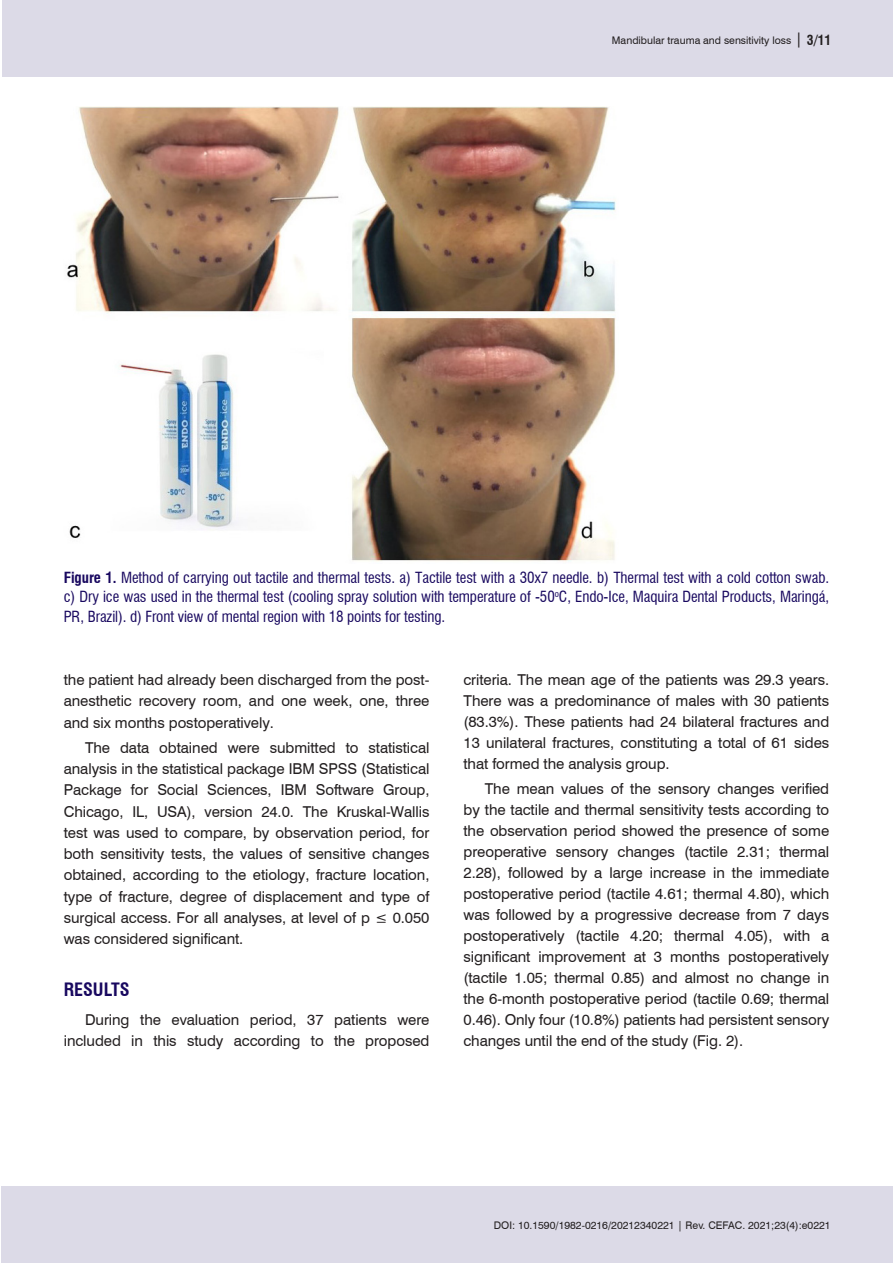
<style>
.page{position:relative;width:893px;height:1263px;background:#fff}
.page>*{position:absolute;margin:0;border:0;box-sizing:border-box;transform-origin:0 0}
.Nivel_1{font:700 condensed 18px "Swiss 721 BT";color:#18085f}
.Corpo_do_texto_INGL{font:15px/21px "Swiss 721 BT";letter-spacing:-.005em;color:#231f20;text-align:justify}
.Titulo_tabelas_e_gr{font:condensed 15px/19.5px "Swiss 721 BT";letter-spacing:-.005em;color:#18085f;text-align:justify}
.t1{font:10.5px "Swiss 721 BT";color:#231f20}
.s1{font-size:15px}
.s2{font-weight:700;font-stretch:condensed;font-size:13.5px}
.s3{font-weight:700}
</style>
<div class="page">
<div style="left:1px;top:1186px;width:892px;height:77px;background:#dcdae7"></div>
<div style="left:2px;top:0;width:891px;height:77px;background:#dcdae7"></div>
<img style="left:67px;top:106px;width:549px;height:456px">
<p class="t1" style="left:612px;top:34px;width:221px">Mandibular trauma and sensitivity loss <span class="s1">|</span> <span class="s2">3/11</span></p>
<p class="Titulo_tabelas_e_gr" style="left:64px;top:567px;width:767px"><span class="s3">Figure 1.</span> Method of carrying out tactile and thermal tests. a) Tactile test with a 30x7 needle. b) Thermal test with a cold cotton swab. c) Dry ice was used in the thermal test (cooling spray solution with temperature of -50<sup>o</sup>C, Endo-Ice, Maquira Dental Products, Maringá, PR, Brazil). d) Front view of mental region with 18 points for testing.</p>
<p class="Corpo_do_texto_INGL" style="left:64px;top:669px;width:367px">the patient had already been discharged from the post&shy;anesthetic recovery room, and one week, one, three and six months postoperatively.</p>
<p class="Corpo_do_texto_INGL" style="left:64px;top:737px;width:367px;text-indent:21px">The data obtained were submitted to statistical analysis in the statistical package IBM SPSS (Statistical Package for Social Sciences, IBM Software Group, Chicago, IL, USA), version 24.0. The Kruskal-Wallis test was used to compare, by observation period, for both sensitivity tests, the values of sensitive changes obtained, according to the etiology, fracture location, type of fracture, degree of displacement and type of surgical access. For all analyses, at level of p ≤ 0.050 was considered significant.</p>
<p class="Nivel_1" style="left:64px;top:978px;width:67px">RESULTS</p>
<p class="Corpo_do_texto_INGL" style="left:64px;top:1009px;width:367px;text-align:right">During the evaluation period, 37 patients were included in this study according to the proposed</p>
<p class="Corpo_do_texto_INGL" style="left:463px;top:669px;width:367px">criteria. The mean age of the patients was 29.3 years.<br>There was a predominance of males with 30 patients (83.3%). These patients had 24 bilateral fractures and 13 unilateral fractures, constituting a total of 61 sides that formed the analysis group.</p>
<p class="Corpo_do_texto_INGL" style="left:463px;top:778px;width:367px;text-indent:21px">The mean values of the sensory changes verified by the tactile and thermal sensitivity tests according to the observation period showed the presence of some preoperative sensory changes (tactile 2.31; thermal 2.28), followed by a large increase in the immediate postoperative period (tactile 4.61; thermal 4.80), which was followed by a progressive decrease from 7 days postoperatively (tactile 4.20; thermal 4.05), with a significant improvement at 3 months postoperatively (tactile 1.05; thermal 0.85) and almost no change in the 6-month postoperative period (tactile 0.69; thermal 0.46). Only four (10.8%) patients had persistent sensory changes until the end of the study (Fig. 2).</p>
<p class="t1" style="left:494px;top:1218px;width:338px">DOI: 10.1590/1982-0216/20212340221 | Rev. CEFAC. 2021;23(4):e0221</p>
</div>
